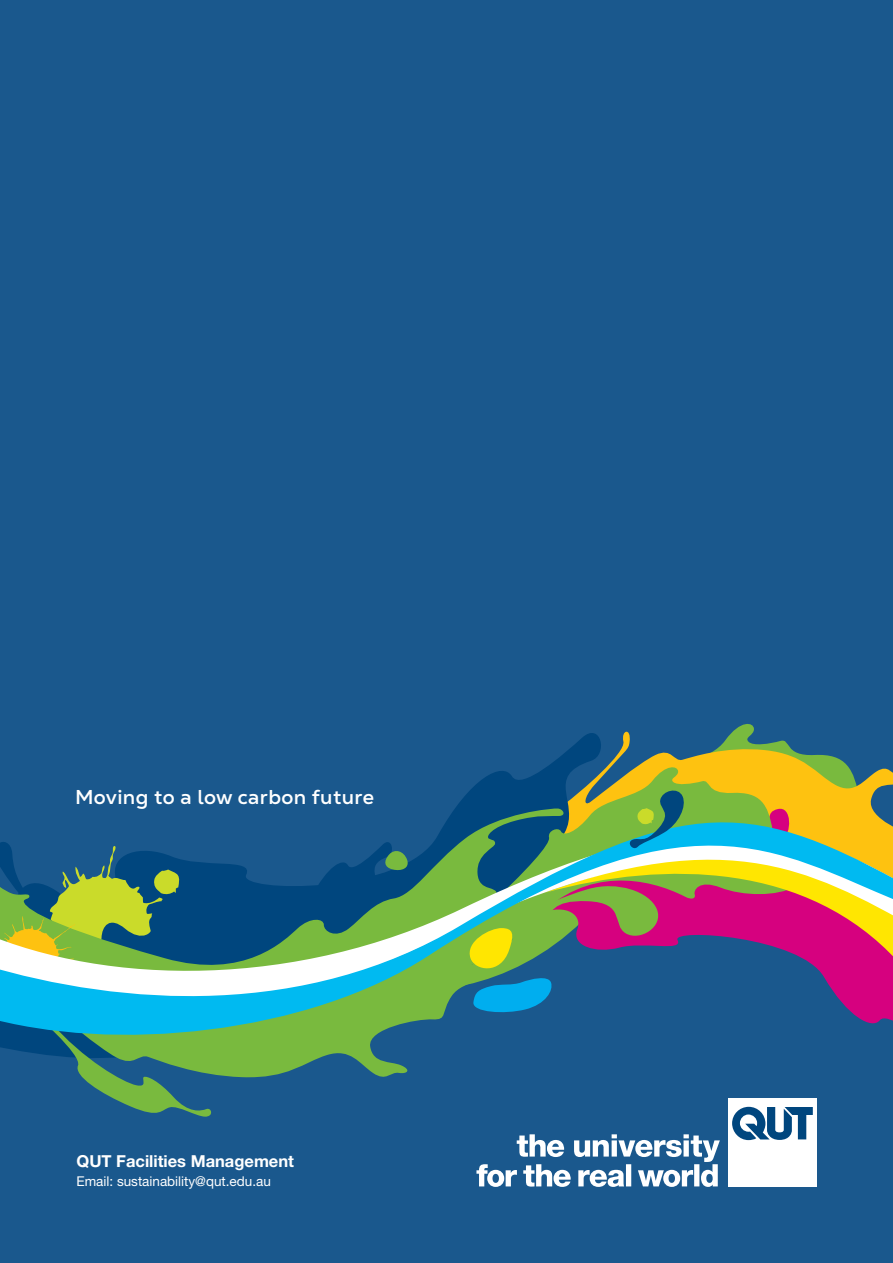
<style>
.page{position:relative;width:893px;height:1263px;background:#1a588d}
.page>*{position:absolute;margin:0;border:0;box-sizing:border-box;transform-origin:0 0}
.t1{font:700 20.1px "Nexa Text";letter-spacing:.02em;color:#fff}
.t2{font:700 16.5px "Helvetica Neue LT Pro";color:#fff}
.t3{font:13.5px "Helvetica Neue LT Pro";color:#fff}
</style>
<div class="page">
<div style="left:728px;top:1098px;width:88px;height:88px;background:#fff"></div>
<svg style="left:732px;top:1107px;width:81px;height:33px"></svg>
<svg style="left:476px;top:1134px;width:244px;height:53px"></svg>
<svg style="left:610px;top:727px;width:283px;height:59px"></svg>
<svg style="left:42px;top:1054px;width:366px;height:63px"></svg>
<svg style="left:475px;top:763px;width:330px;height:23px"></svg>
<svg style="left:0;top:786px;width:893px;height:268px"></svg>
<svg style="left:465px;top:786px;width:237px;height:228px"></svg>
<h1 class="t1" style="left:75px;top:784px;width:300px">Moving to a low carbon future</h1>
<p class="t2" style="left:77px;top:1151px;width:219px">QUT Facilities Management</p>
<p class="t3" style="left:77px;top:1173px;width:196px">Email: sustainability@qut.edu.au</p>
</div>
